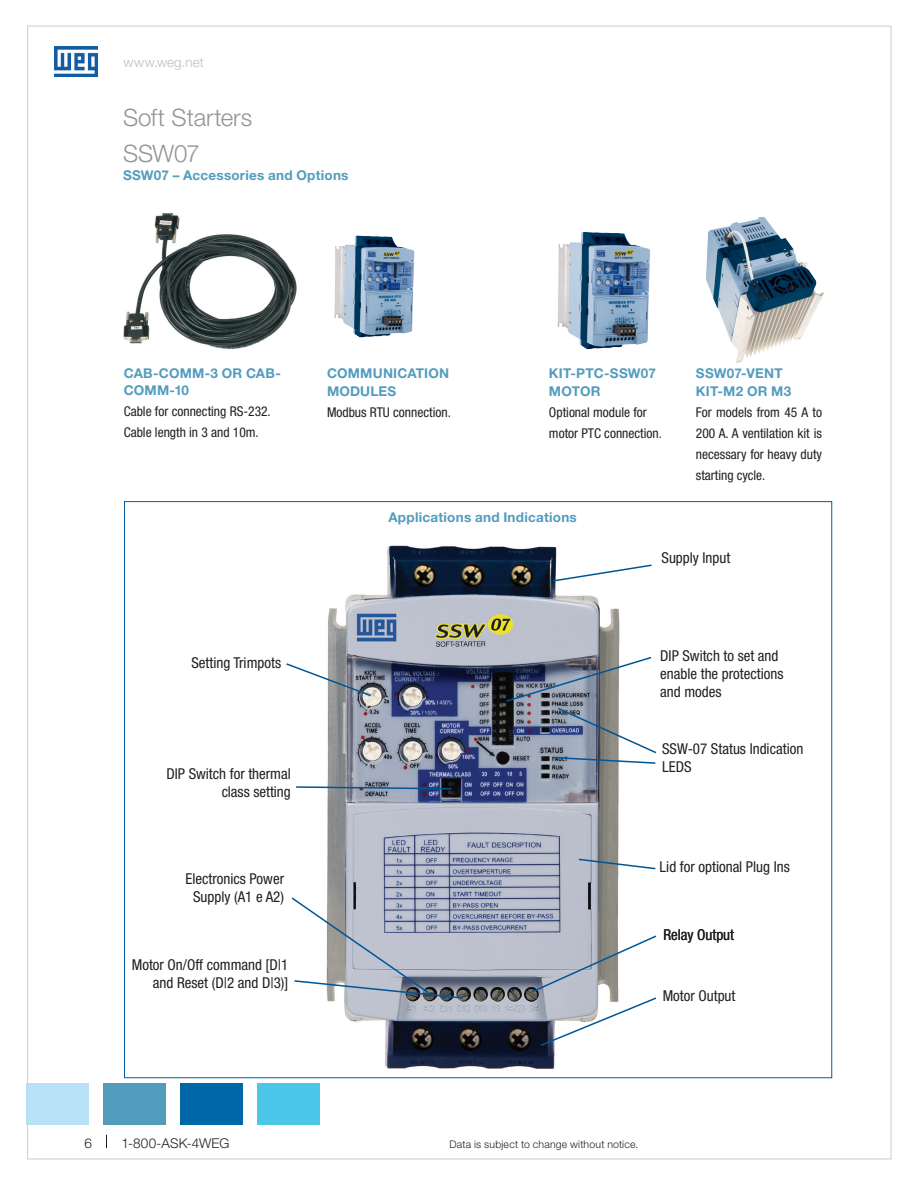
<style>
.page{position:relative;width:918px;height:1188px;background:#fff}
.page>*{position:absolute;margin:0;border:0;box-sizing:border-box;transform-origin:0 0}
.t1{font:300 24px/36px "Helvetica Neue LT Pro";letter-spacing:-.005em;color:#939598}
.t2{font:condensed 15px/18px "Helvetica Neue LT Pro";color:#231f20;text-align:right}
.t3{font:condensed 13.5px/21px "Helvetica Neue LT Pro";color:#231f20}
.t4{font:700 13.5px/18px "Helvetica Neue LT Pro";letter-spacing:.015em;color:#529cbe}
.t5{font:300 13.5px "Helvetica Neue LT Pro";letter-spacing:.01em;color:#231f20}
.t6{font:300 13.5px "Helvetica Neue LT Pro";letter-spacing:.015em;color:#c0bfbf}
.t7{font:300 10.5px "Helvetica Neue LT Pro";letter-spacing:.02em;color:#231f20}
</style>
<div class="page">
<img style="left:55px;top:46px;width:42px;height:30px">
<svg style="left:106px;top:1135px;width:1px;height:13px"></svg>
<div style="left:26px;top:1083px;width:63px;height:42px;background:#b9e1f7"></div>
<div style="left:103px;top:1083px;width:63px;height:42px;background:#529cbe"></div>
<div style="left:180px;top:1083px;width:63px;height:42px;background:#0068a9"></div>
<div style="left:257px;top:1083px;width:63px;height:42px;background:#4dc7e9"></div>
<img style="left:124px;top:213px;width:173px;height:136px">
<img style="left:334px;top:235px;width:81px;height:103px">
<img style="left:557px;top:231px;width:93px;height:119px">
<img style="left:706px;top:217px;width:118px;height:147px">
<img style="left:327px;top:545px;width:293px;height:524px">
<svg style="left:552px;top:564px;width:100px;height:19px"></svg>
<svg style="left:504px;top:656px;width:153px;height:109px"></svg>
<svg style="left:577px;top:858px;width:79px;height:12px"></svg>
<svg style="left:530px;top:934px;width:127px;height:113px"></svg>
<svg style="left:291px;top:896px;width:173px;height:104px"></svg>
<svg style="left:296px;top:786px;width:157px;height:4px"></svg>
<svg style="left:286px;top:662px;width:87px;height:36px"></svg>
<p class="t6" style="left:124px;top:54px;width:82px">www.weg.net</p>
<h1 class="t1" style="left:123px;top:99px;width:131px">Soft Starters<br>SSW07</h1>
<p class="t4" style="left:123px;top:166px;width:227px">SSW07 – Accessories and Options</p>
<p class="t4" style="left:124px;top:364px;width:159px;line-height:17px">CAB-COMM-3 OR CAB-<br>COMM-10</p>
<p class="t3" style="left:124px;top:401px;width:149px">Cable for connecting RS-232.<br>Cable length in 3 and 10m.</p>
<p class="t2" style="left:191px;top:653px;width:91px">Setting Trimpots</p>
<p class="t2" style="left:166px;top:764px;width:126px">DIP Switch for thermal class setting</p>
<p class="t2" style="left:185px;top:870px;width:100px;text-align:center">Electronics Power<br>Supply (A1 e A2)</p>
<p class="t2" style="left:132px;top:956px;width:158px">Motor On/Off command [D|1 and Reset (D|2 and D|3)]</p>
<p class="t4" style="left:327px;top:364px;width:124px">COMMUNICATION<br>MODULES</p>
<p class="t3" style="left:327px;top:402px;width:125px">Modbus RTU connection.</p>
<p class="t4" style="left:549px;top:364px;width:108px">KIT-PTC-SSW07<br>MOTOR</p>
<p class="t3" style="left:549px;top:402px;width:114px">Optional module for motor PTC connection.</p>
<p class="t4" style="left:388px;top:508px;width:190px">Applications and Indications</p>
<p class="t4" style="left:696px;top:364px;width:97px">SSW07-VENT<br>KIT-M2 OR M3</p>
<p class="t3" style="left:696px;top:402px;width:128px;text-align:justify">For models from 45 A to 200 A. A ventilation kit is necessary for heavy duty starting cycle.</p>
<p class="t2" style="left:662px;top:549px;width:70px">Supply Input</p>
<p class="t2" style="left:660px;top:647px;width:125px;text-align:left">DIP Switch to set and enable the protections and modes</p>
<p class="t2" style="left:662px;top:739px;width:143px;text-align:left">SSW-07 Status Indication<br>LEDS</p>
<p class="t2" style="left:660px;top:858px;width:132px">Lid for optional Plug Ins</p>
<p class="t2" style="left:663px;top:926px;width:72px">Relay Output</p>
<p class="t2" style="left:663px;top:986px;width:74px">Motor Output</p>
<p class="t5" style="left:85px;top:1134px;width:9px">6</p>
<p class="t5" style="left:121px;top:1134px;width:110px">1-800-ASK-4WEG</p>
<p class="t7" style="left:450px;top:1137px;width:190px">Data is subject to change without notice.</p>
</div>
